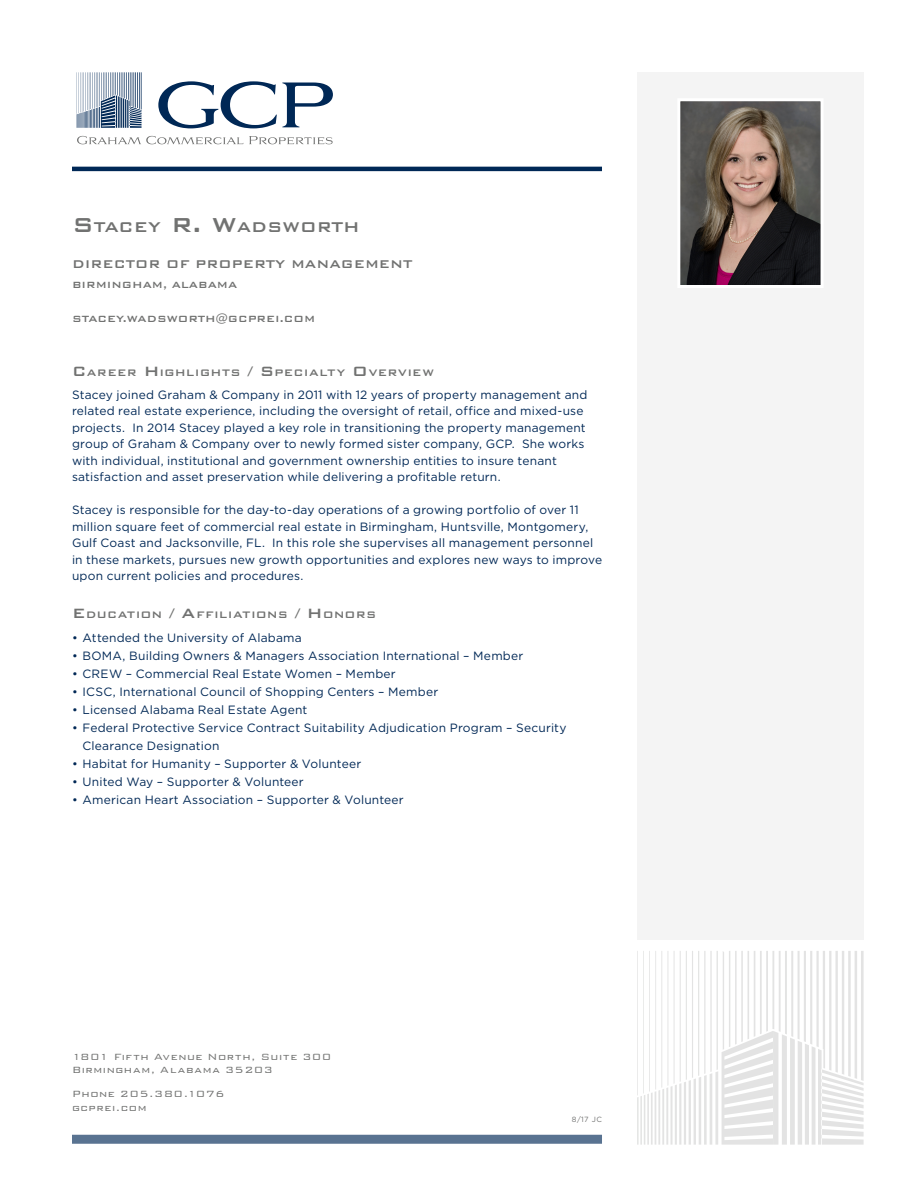
<style>
.page{position:relative;width:918px;height:1188px;background:#fff}
.page>*{position:absolute;margin:0;border:0;box-sizing:border-box;transform-origin:0 0}
.t1{font:500 18.9px "Bank Gothic BT";color:#717271}
.t2{font:500 15px "Bank Gothic BT";color:#717271}
.t3{font:500 12.6px "Bank Gothic BT";letter-spacing:.01em;color:#717271}
.t4{font:500 12.6px "Bank Gothic BT";letter-spacing:.045em;color:#717271}
.t5{font:12px/16.5px "Gotham";letter-spacing:.015em;color:#002856}
.t6{font:300 12px/13.5px "Bank Gothic BT";letter-spacing:.055em;color:#717271}
.t7{font:500 12px "Bank Gothic BT";color:#717271}
.t8{font:7.5px "Gotham";color:#717271}
.s1{font-size:27px}
.s2{font-size:18px}
</style>
<div class="page">
<svg style="left:77px;top:136px;width:256px;height:8px"></svg>
<svg style="left:77px;top:72px;width:65px;height:56px"></svg>
<svg style="left:158px;top:81px;width:175px;height:47px"></svg>
<hr style="left:72px;top:167px;width:530px;height:4px;background:#002856">
<div style="left:72px;top:1135px;width:530px;height:9px;background:#597391"></div>
<div style="left:637px;top:72px;width:227px;height:867px;background:#f4f4f4"></div>
<svg style="left:637px;top:951px;width:227px;height:194px"></svg>
<img style="left:681px;top:102px;width:139px;height:182px">
<div style="left:677px;top:98px;width:147px;height:190px;border:3px solid #fff"></div>
<h1 class="t1" style="left:72px;top:217px;width:289px"><span class="s1">S</span>tacey <span class="s1">R. W</span>adsworth</h1>
<p class="t2" style="left:72px;top:256px;width:43px">DIRECTO</p>
<p class="t2" style="left:148px;top:256px;width:265px">R O F PRO PE RTY MANAGE ME NT</p>
<p class="t7" style="left:72px;top:278px;width:166px">BIRMINGHAM, ALABAMA</p>
<p class="t7" style="left:72px;top:312px;width:20px">STACEY</p>
<p class="t7" style="left:123px;top:312px;width:194px">.WADSWO RTH@GC PRE I.CO M</p>
<p class="t3" style="left:72px;top:366px;width:123px"><span class="s2">C</span>areer <span class="s2">H</span>ighlig</p>
<p class="t4" style="left:210px;top:366px;width:224px">hts <span class="s2">/ S</span>pecialty <span class="s2">O</span> vervi ew</p>
<p class="t5" style="left:72px;top:386px;width:517px">Stacey joined Graham &amp; Company in 2011 with 12 years of property management and related real estate experience, including the oversight of retail, office and mixed-use projects. In 2014 Stacey played a key role in transitioning the property management group of Graham &amp; Company over to newly formed sister company, GCP. She works with individual, institutional and government ownership entities to insure tenant satisfaction and asset preservation while delivering a profitable return.</p>
<p class="t5" style="left:72px;top:501px;width:532px">Stacey is responsible for the day-to-day operations of a growing portfolio of over 11 million square feet of commercial real estate in Birmingham, Huntsville, Montgomery, Gulf Coast and Jacksonville, FL. In this role she supervises all management personnel in these markets, pursues new growth opportunities and explores new ways to improve upon current policies and procedures.</p>
<p class="t3" style="left:72px;top:607px;width:132px"><span class="s2">E</span> ducation <span class="s2">/ A</span>ffili</p>
<p class="t3" style="left:233px;top:607px;width:133px">ations <span class="s2">/ H</span> onors</p>
<p class="t5" style="left:72px;top:629px;width:231px">• Attended the University of Alabama</p>
<p class="t5" style="left:72px;top:647px;width:453px">• BOMA, Building Owners &amp; Managers Association International – Member</p>
<p class="t5" style="left:72px;top:665px;width:325px">• CREW – Commercial Real Estate Women – Member</p>
<p class="t5" style="left:72px;top:683px;width:368px">• ICSC, International Council of Shopping Centers – Member</p>
<p class="t5" style="left:72px;top:701px;width:237px">• Licensed Alabama Real Estate Agent</p>
<p class="t5" style="left:82px;top:718px;width:486px;line-height:18px;text-indent:-10px">• Federal Protective Service Contract Suitability Adjudication Program – Security<br>Clearance Designation</p>
<p class="t5" style="left:72px;top:755px;width:291px">• Habitat for Humanity – Supporter &amp; Volunteer</p>
<p class="t5" style="left:72px;top:773px;width:233px">• United Way – Supporter &amp; Volunteer</p>
<p class="t5" style="left:72px;top:791px;width:333px">• American Heart Association – Supporter &amp; Volunteer</p>
<p class="t6" style="left:72px;top:1050px;width:261px">1801 Fifth Avenue North, Suite 300<br>Birmingham, Alabama 35203</p>
<p class="t6" style="left:72px;top:1087px;width:154px">Phone 205.380.1076 gcprei.com</p>
<p class="t8" style="left:572px;top:1115px;width:32px">8/17 JC</p>
</div>
